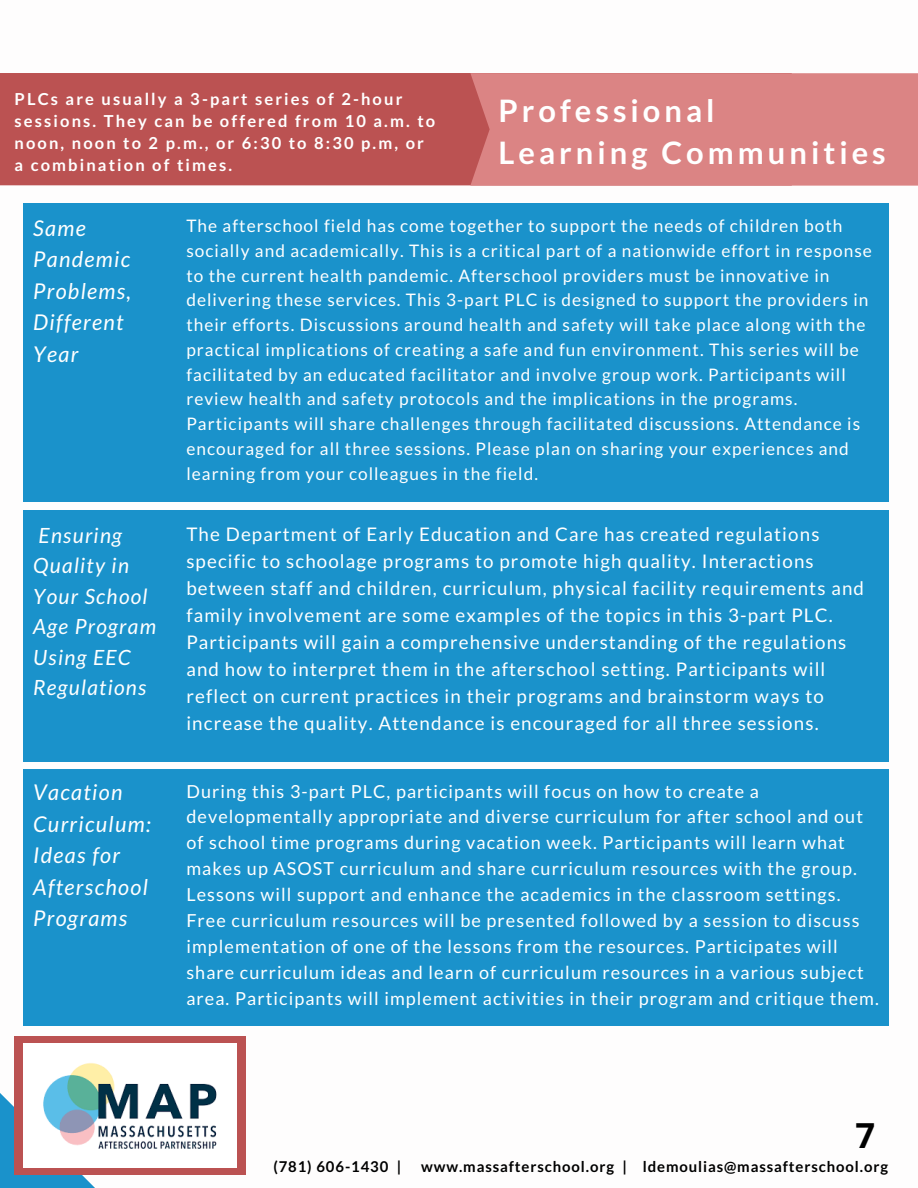
<style>
.page{position:relative;width:918px;height:1188px;background:#fff}
.page>*{position:absolute;margin:0;border:0;box-sizing:border-box;transform-origin:0 0}
.t1{font:700 34.5px "Open Sans";color:#000}
.t2{font:700 30.9px "Lato";letter-spacing:.13em;color:#fff}
.t3{font:italic 21.75px/31.5px "Lato";letter-spacing:.06em;color:#fff}
.t4{font:italic 21px/30.3px "Lato";letter-spacing:.06em;color:#fff}
.t5{font:18.75px/27px "Lato";letter-spacing:.06em;color:#fff}
.t6{font:18px/25.8px "Lato";letter-spacing:.06em;color:#fff}
.t7{font:17.25px/24.8px "Lato";letter-spacing:.06em;color:#fff}
.t8{font:700 16.5px/22.4px "Lato";letter-spacing:.13em;color:#fff}
.t9{font:700 14.85px "Lato";letter-spacing:.06em;color:#000}
</style>
<div class="page">
<div style="left:0;top:73px;width:470px;height:113px;background:#bb5252"></div>
<div style="left:470px;top:73px;width:448px;height:113px;background:#db8484"></div>
<div style="left:23px;top:204px;width:866px;height:298px;background:#1a92cb"></div>
<div style="left:23px;top:510px;width:866px;height:252px;background:#1a92cb"></div>
<div style="left:23px;top:769px;width:866px;height:256px;background:#1a92cb"></div>
<div style="left:14px;top:1036px;width:232px;height:139px;background:#bb5252"></div>
<img style="left:23px;top:1044px;width:213px;height:124px">
<p class="t8" style="left:15px;top:87px;width:422px">PLCs are usually a 3-part series of 2-hour sessions. They can be offered from 10 a.m. to noon, noon to 2 p.m., or 6:30 to 8:30 p.m, or a combination of times.</p>
<p class="t2" style="left:499px;top:91px;width:218px">Professional</p>
<p class="t2" style="left:499px;top:134px;width:389px">Learning Communities</p>
<p class="t3" style="left:33px;top:212px;width:99px">Same<br>Pandemic<br>Problems,<br>Different<br>Year</p>
<p class="t7" style="left:186px;top:213px;width:687px">The afterschool field has come together to support the needs of children both socially and academically. This is a critical part of a nationwide effort in response to the current health pandemic. Afterschool providers must be innovative in delivering these services. This 3-part PLC is designed to support the providers in their efforts. Discussions around health and safety will take place along with the practical implications of creating a safe and fun environment. This series will be facilitated by an educated facilitator and involve group work. Participants will review health and safety protocols and the implications in the programs.<br>Participants will share challenges through facilitated discussions. Attendance is encouraged for all three sessions. Please plan on sharing your experiences and learning from your colleagues in the field.</p>
<p class="t4" style="left:33px;top:520px;width:124px">Ensuring<br>Quality in<br>Your School<br>Age Program<br>Using EEC<br>Regulations</p>
<p class="t5" style="left:186px;top:520px;width:679px">The Department of Early Education and Care has created regulations specific to schoolage programs to promote high quality. Interactions between staff and children, curriculum, physical facility requirements and family involvement are some examples of the topics in this 3-part PLC.<br>Participants will gain a comprehensive understanding of the regulations and how to interpret them in the afterschool setting. Participants will reflect on current practices in their programs and brainstorm ways to increase the quality. Attendance is encouraged for all three sessions.</p>
<p class="t3" style="left:33px;top:776px;width:119px">Vacation<br>Curriculum:<br>Ideas for<br>Afterschool<br>Programs</p>
<p class="t6" style="left:186px;top:778px;width:694px">During this 3-part PLC, participants will focus on how to create a developmentally appropriate and diverse curriculum for after school and out of school time programs during vacation week. Participants will learn what makes up ASOST curriculum and share curriculum resources with the group.<br>Lessons will support and enhance the academics in the classroom settings.<br>Free curriculum resources will be presented followed by a session to discuss implementation of one of the lessons from the resources. Participates will share curriculum ideas and learn of curriculum resources in a various subject area. Participants will implement activities in their program and critique them.</p>
<p class="t1" style="left:855px;top:1111px;width:21px">7</p>
<p class="t9" style="left:273px;top:1158px;width:129px">(781) 606-1430 |</p>
<p class="t9" style="left:421px;top:1158px;width:468px">www.massafterschool.org | ldemoulias@massafterschool.org</p>
</div>
